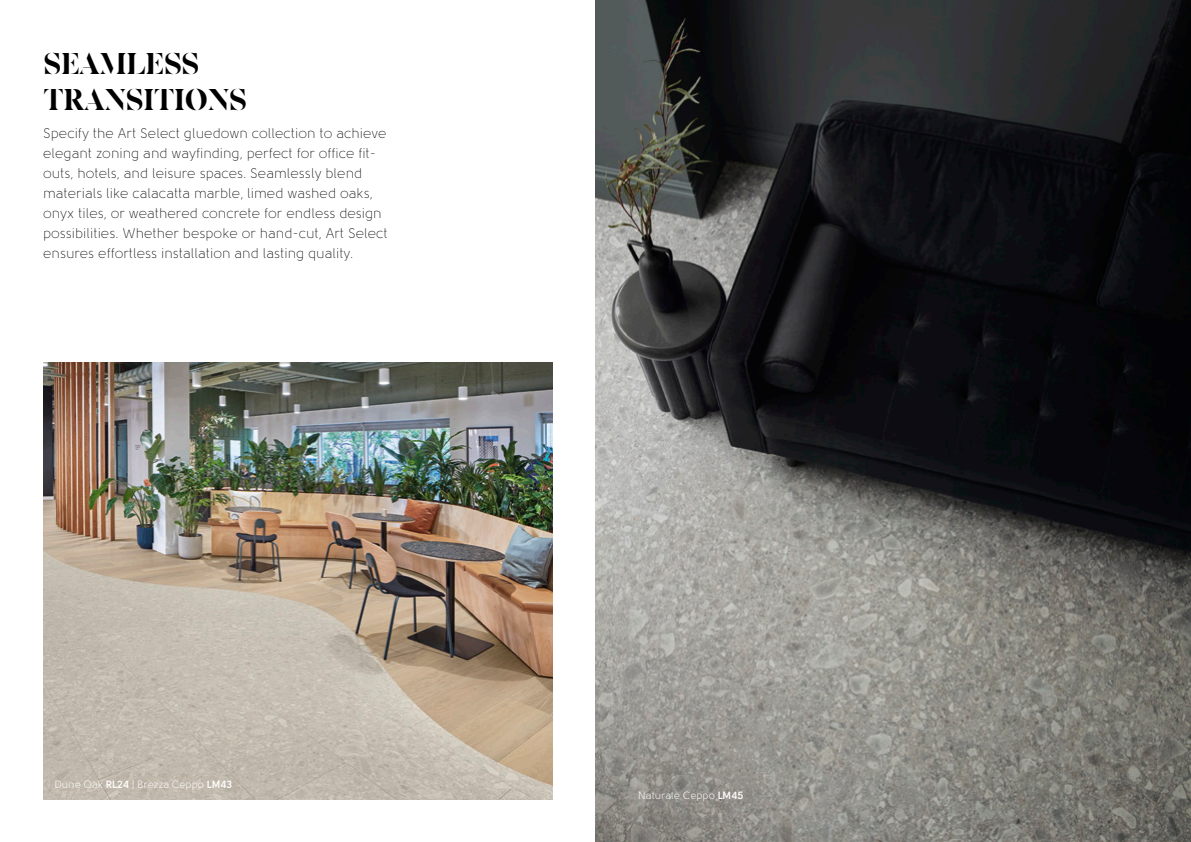
<style>
.page{position:relative;width:1191px;height:842px;background:#fff}
.page>*{position:absolute;margin:0;border:0;box-sizing:border-box;transform-origin:0 0}
.t1{font:30px/36px "Eksell Display Stencil";letter-spacing:.015em;color:#000}
.Body_copy{font:300 14px/20px "Solomon";color:#000}
.t2{font:10.5px "Solomon";color:#fff}
.s1{font-weight:700}
</style>
<div class="page">
<img style="left:43px;top:362px;width:510px;height:437px">
<img style="left:595px;top:0;width:596px;height:842px">
<p class="t1" style="left:44px;top:46px;width:204px">SEAMLESS<br>TRANSITIONS</p>
<p class="Body_copy" style="left:43px;top:123px;width:346px">Specify the Art Select gluedown collection to achieve elegant zoning and wayfinding, perfect for office fit&shy;outs, hotels, and leisure spaces. Seamlessly blend materials like calacatta marble, limed washed oaks, onyx tiles, or weathered concrete for endless design possibilities. Whether bespoke or hand-cut, Art Select ensures effortless installation and lasting quality.</p>
<p class="t2" style="left:54px;top:779px;width:179px">Dune Oak <span class="s1">RL24</span> | Brezza Ceppo <span class="s1">LM43</span></p>
<p class="t2" style="left:638px;top:790px;width:107px">Naturale Ceppo <span class="s1">LM45</span></p>
</div>
